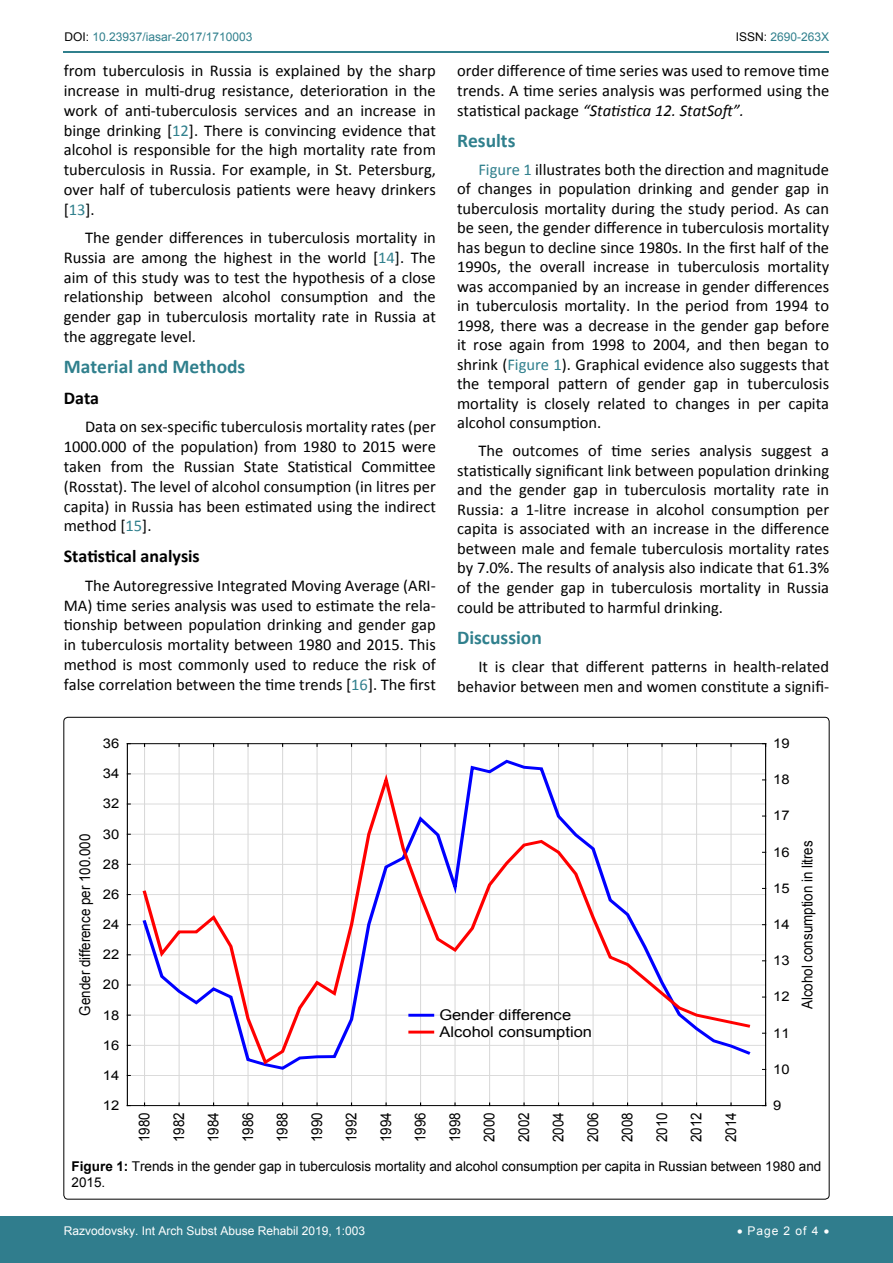
<style>
.page{position:relative;width:893px;height:1263px;background:#fff}
.page>*{position:absolute;margin:0;border:0;box-sizing:border-box;transform-origin:0 0}
.t1{font:700 19.5px "Calibri";color:#30808d}
.t2{font:700 18px "Calibri";color:#000}
.t3{font:16.5px/19.8px "Calibri";color:#000;text-align:justify}
.t4{font:15px "Arial";color:#000;scale:.89 1}
.t5{font:14.7px/17px "Arial";color:#000;scale:1.12 1}
.t6{font:13.5px/16.2px "Arial";color:#000}
.t7{font:13.35px "Arial";letter-spacing:.005em;color:#000;scale:1.11 1}
.t8{font:12px "Arial";color:#fff}
.t9{font:12px "Arial";color:#30808d}
.s1{color:#000}
.s2{color:#30808d}
.s3{font-style:italic}
.s4{font-weight:700}
</style>
<div class="page">
<div style="left:0;top:1217px;width:893px;height:46px;background:#307d8d"></div>
<hr style="left:64px;top:51px;width:765px;height:2px;background:#30808d">
<hr style="left:144px;top:744px;width:1px;height:362px;background:#d9d9d9">
<hr style="left:179px;top:744px;width:1px;height:361px;background:#d9d9d9">
<hr style="left:213px;top:744px;width:1px;height:361px;background:#d9d9d9">
<hr style="left:248px;top:744px;width:1px;height:361px;background:#d9d9d9">
<hr style="left:282px;top:744px;width:1px;height:361px;background:#d9d9d9">
<hr style="left:317px;top:744px;width:1px;height:361px;background:#d9d9d9">
<hr style="left:351px;top:744px;width:1px;height:361px;background:#d9d9d9">
<hr style="left:386px;top:744px;width:1px;height:361px;background:#d9d9d9">
<hr style="left:420px;top:744px;width:1px;height:361px;background:#d9d9d9">
<hr style="left:455px;top:744px;width:1px;height:361px;background:#d9d9d9">
<hr style="left:489px;top:744px;width:1px;height:361px;background:#d9d9d9">
<hr style="left:524px;top:744px;width:1px;height:361px;background:#d9d9d9">
<hr style="left:558px;top:744px;width:1px;height:361px;background:#d9d9d9">
<hr style="left:593px;top:744px;width:1px;height:361px;background:#d9d9d9">
<hr style="left:627px;top:744px;width:1px;height:361px;background:#d9d9d9">
<hr style="left:662px;top:744px;width:1px;height:361px;background:#d9d9d9">
<hr style="left:696px;top:744px;width:1px;height:361px;background:#d9d9d9">
<hr style="left:731px;top:744px;width:1px;height:361px;background:#d9d9d9">
<hr style="left:127px;top:1075px;width:639px;height:1px;background:#d9d9d9">
<hr style="left:127px;top:1045px;width:639px;height:1px;background:#d9d9d9">
<hr style="left:127px;top:1015px;width:639px;height:1px;background:#d9d9d9">
<hr style="left:127px;top:985px;width:639px;height:1px;background:#d9d9d9">
<hr style="left:127px;top:954px;width:639px;height:1px;background:#d9d9d9">
<hr style="left:127px;top:924px;width:639px;height:1px;background:#d9d9d9">
<hr style="left:127px;top:894px;width:639px;height:1px;background:#d9d9d9">
<hr style="left:127px;top:864px;width:639px;height:1px;background:#d9d9d9">
<hr style="left:127px;top:834px;width:639px;height:1px;background:#d9d9d9">
<hr style="left:127px;top:804px;width:639px;height:1px;background:#d9d9d9">
<hr style="left:127px;top:774px;width:639px;height:1px;background:#d9d9d9">
<svg style="left:141px;top:768px;width:611px;height:299px"></svg>
<hr style="left:127px;top:1105px;width:639px;height:1px;background:#000">
<hr style="left:127px;top:743px;width:639px;height:1px;background:#000">
<hr style="left:127px;top:744px;width:1px;height:361px;background:#000">
<hr style="left:765px;top:744px;width:1px;height:361px;background:#000">
<hr style="left:410px;top:1014px;width:23px;height:3px;background:#00f">
<svg style="left:410px;top:1030px;width:23px;height:4px"></svg>
<p class="t9" style="left:64px;top:29px;width:190px"><span class="s1">DOI:</span> 10.23937/iasar-2017/1710003</p>
<p class="t9" style="left:736px;top:29px;width:95px"><span class="s1">ISSN:</span> 2690-263X</p>
<p class="t3" style="left:64px;top:61px;width:374px">from tuberculosis in Russia is explained by the sharp increase in multi-drug resistance, deterioration in the work of anti-tuberculosis services and an increase in binge drinking [<span class="s2">12</span>]. There is convincing evidence that alcohol is responsible for the high mortality rate from tuberculosis in Russia. For example, in St. Petersburg, over half of tuberculosis patients were heavy drinkers [<span class="s2">13</span>].</p>
<p class="t3" style="left:64px;top:228px;width:374px;text-indent:21px">The gender differences in tuberculosis mortality in Russia are among the highest in the world [<span class="s2">14</span>]. The aim of this study was to test the hypothesis of a close relationship between alcohol consumption and the gender gap in tuberculosis mortality rate in Russia at the aggregate level.</p>
<p class="t1" style="left:64px;top:354px;width:183px">Material and Methods</p>
<p class="t2" style="left:64px;top:387px;width:37px">Data</p>
<p class="t3" style="left:64px;top:417px;width:374px;text-indent:21px">Data on sex-specific tuberculosis mortality rates (per 1000.000 of the population) from 1980 to 2015 were taken from the Russian State Statistical Committee (Rosstat). The level of alcohol consumption (in litres per capita) in Russia has been estimated using the indirect method [<span class="s2">15</span>].</p>
<p class="t2" style="left:64px;top:545px;width:138px">Statistical analysis</p>
<p class="t3" style="left:64px;top:575px;width:374px;text-indent:21px">The Autoregressive Integrated Moving Average (ARI-MA) time series analysis was used to estimate the rela&shy;tionship between population drinking and gender gap in tuberculosis mortality between 1980 and 2015. This method is most commonly used to reduce the risk of false correlation between the time trends [<span class="s2">16</span>]. The first</p>
<p class="t3" style="left:457px;top:61px;width:374px">order difference of time series was used to remove time trends. A time series analysis was performed using the statistical package <span class="s3">“Statistica 12. StatSoft”.</span></p>
<p class="t1" style="left:457px;top:128px;width:60px">Results</p>
<p class="t3" style="left:457px;top:160px;width:374px;text-indent:21px"><span class="s2">Figure 1</span> illustrates both the direction and magnitude of changes in population drinking and gender gap in tuberculosis mortality during the study period. As can be seen, the gender difference in tuberculosis mortality has begun to decline since 1980s. In the first half of the 1990s, the overall increase in tuberculosis mortality was accompanied by an increase in gender differences in tuberculosis mortality. In the period from 1994 to 1998, there was a decrease in the gender gap before it rose again from 1998 to 2004, and then began to shrink (<span class="s2">Figure 1</span>). Graphical evidence also suggests that the temporal pattern of gender gap in tuberculosis mortality is closely related to changes in per capita alcohol consumption.</p>
<p class="t3" style="left:457px;top:441px;width:374px;text-indent:21px">The outcomes of time series analysis suggest a statistically significant link between population drinking and the gender gap in tuberculosis mortality rate in Russia: a 1-litre increase in alcohol consumption per capita is associated with an increase in the difference between male and female tuberculosis mortality rates by 7.0%. The results of analysis also indicate that 61.3% of the gender gap in tuberculosis mortality in Russia could be attributed to harmful drinking.</p>
<p class="t1" style="left:457px;top:625px;width:86px">Discussion</p>
<p class="t3" style="left:457px;top:657px;width:374px;text-align:right">It is clear that different patterns in health-related behavior between men and women constitute a signifi-</p>
<p class="t4" style="left:75px;top:1015px;width:205px;rotate:-90deg">Gender difference per 100.000</p>
<p class="t7" style="left:103px;top:735px;width:16px">36</p>
<p class="t7" style="left:103px;top:765px;width:16px">34</p>
<p class="t7" style="left:103px;top:795px;width:16px">32</p>
<p class="t7" style="left:103px;top:825px;width:16px">30</p>
<p class="t7" style="left:103px;top:855px;width:16px">28</p>
<p class="t7" style="left:103px;top:885px;width:16px">26</p>
<p class="t7" style="left:103px;top:916px;width:16px">24</p>
<p class="t7" style="left:103px;top:946px;width:16px">22</p>
<p class="t7" style="left:103px;top:976px;width:16px">20</p>
<p class="t7" style="left:103px;top:1006px;width:16px">18</p>
<p class="t7" style="left:103px;top:1036px;width:16px">16</p>
<p class="t7" style="left:103px;top:1066px;width:16px">14</p>
<p class="t7" style="left:103px;top:1096px;width:16px">12</p>
<p class="t5" style="left:439px;top:1006px;width:138px">Gender difference<br>Alcohol consumption</p>
<p class="t4" style="left:134px;top:1142px;width:35px;rotate:-90deg">1980</p>
<p class="t4" style="left:169px;top:1142px;width:35px;rotate:-90deg">1982</p>
<p class="t4" style="left:204px;top:1142px;width:35px;rotate:-90deg">1984</p>
<p class="t4" style="left:238px;top:1142px;width:35px;rotate:-90deg">1986</p>
<p class="t4" style="left:273px;top:1142px;width:35px;rotate:-90deg">1988</p>
<p class="t4" style="left:307px;top:1142px;width:35px;rotate:-90deg">1990</p>
<p class="t4" style="left:341px;top:1142px;width:35px;rotate:-90deg">1992</p>
<p class="t4" style="left:376px;top:1142px;width:35px;rotate:-90deg">1994</p>
<p class="t4" style="left:410px;top:1142px;width:35px;rotate:-90deg">1996</p>
<p class="t4" style="left:445px;top:1142px;width:35px;rotate:-90deg">1998</p>
<p class="t4" style="left:480px;top:1142px;width:35px;rotate:-90deg">2000</p>
<p class="t4" style="left:514px;top:1142px;width:35px;rotate:-90deg">2002</p>
<p class="t4" style="left:548px;top:1142px;width:35px;rotate:-90deg">2004</p>
<p class="t4" style="left:583px;top:1142px;width:35px;rotate:-90deg">2006</p>
<p class="t4" style="left:617px;top:1142px;width:35px;rotate:-90deg">2008</p>
<p class="t4" style="left:652px;top:1142px;width:35px;rotate:-90deg">2010</p>
<p class="t4" style="left:686px;top:1142px;width:35px;rotate:-90deg">2012</p>
<p class="t4" style="left:721px;top:1142px;width:35px;rotate:-90deg">2014</p>
<p class="t7" style="left:773px;top:735px;width:16px">19</p>
<p class="t7" style="left:773px;top:771px;width:16px">18</p>
<p class="t7" style="left:773px;top:807px;width:16px">17</p>
<p class="t7" style="left:773px;top:843px;width:16px">16</p>
<p class="t7" style="left:773px;top:879px;width:16px">15</p>
<p class="t7" style="left:773px;top:916px;width:16px">14</p>
<p class="t7" style="left:773px;top:952px;width:16px">13</p>
<p class="t7" style="left:773px;top:988px;width:16px">12</p>
<p class="t7" style="left:773px;top:1024px;width:16px">11</p>
<p class="t7" style="left:773px;top:1060px;width:16px">10</p>
<p class="t7" style="left:773px;top:1096px;width:9px">9</p>
<p class="t4" style="left:797px;top:1009px;width:191px;rotate:-90deg">Alcohol consumption in litres</p>
<p class="t6" style="left:72px;top:1158px;width:751px"><span class="s4">Figure 1:</span> Trends in the gender gap in tuberculosis mortality and alcohol consumption per capita in Russian between 1980 and<br>2015.</p>
<p class="t8" style="left:64px;top:1223px;width:303px">Razvodovsky. Int Arch Subst Abuse Rehabil 2019, 1:003</p>
<p class="t8" style="left:737px;top:1223px;width:94px">• Page 2 of 4 •</p>
</div>
